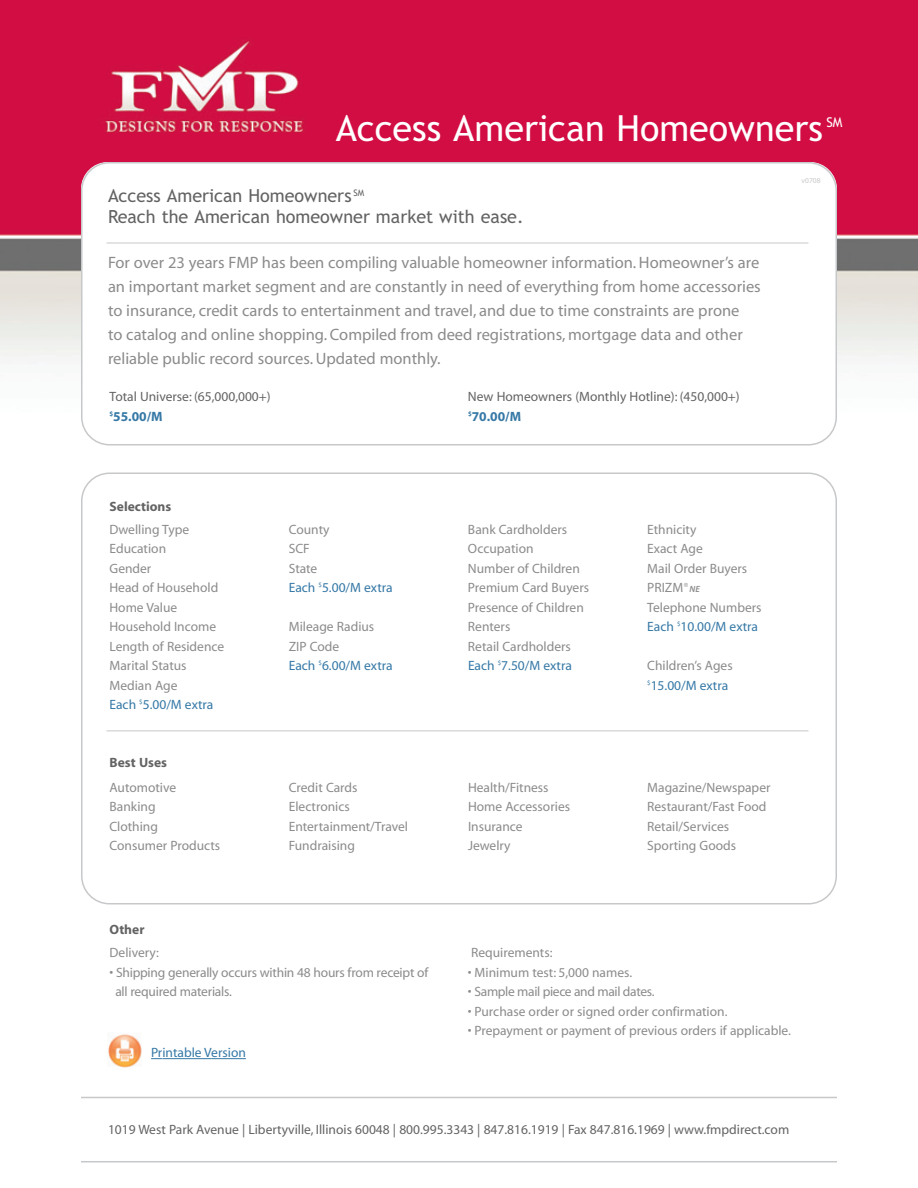
<style>
.page{position:relative;width:918px;height:1188px;background:#fff}
.page>*{position:absolute;margin:0;border:0;box-sizing:border-box;transform-origin:0 0}
.t1{font:36px "Trebuchet MS";color:#fff}
.t2{font:18px/21px "Trebuchet MS";color:#636364}
.t3{font:16.5px/24px "Myriad";color:#8c8b8b}
.t4{font:13.5px/19.5px "Myriad";color:#8c8b8b}
.t5{font:13.5px "Myriad";color:#636364}
.t6{font:13.5px/19.5px "Myriad";color:#3578a6}
.t7{font:13.5px "Myriad";letter-spacing:-.025em;color:#8c8b8b}
.t8{font:700 13.5px "Myriad";color:#636364}
.t9{font:700 13.5px "Myriad Pro";color:#3578a6}
.t10{font:13.5px "Trebuchet MS";color:#fff}
.t11{font:7.5px "Myriad";color:#c7c8ca}
.s1{color:#3578a6}
.s2{color:#8c8b8b}
.s3{font-family:"Myriad Pro";font-weight:600;font-style:italic;font-size:9px}
</style>
<div class="page">
<img style="left:0;top:0;width:918px;height:1163px">
<svg style="left:81px;top:162px;width:756px;height:284px"></svg>
<svg style="left:81px;top:472px;width:756px;height:432px"></svg>
<hr style="left:81px;top:1097px;width:756px;height:1px;background:#c7c8ca">
<hr style="left:81px;top:1161px;width:756px;height:1px;background:#c7c8ca">
<img style="left:107px;top:1033px;width:36px;height:36px">
<svg style="left:151px;top:1058px;width:22px;height:1px"></svg>
<hr style="left:173px;top:1058px;width:32px;height:1px;background:#3578a6">
<hr style="left:211px;top:1058px;width:35px;height:1px;background:#3578a6">
<h1 class="t1" style="left:336px;top:108px;width:489px">Access American Homeowners</h1>
<p class="t10" style="left:826px;top:115px;width:18px">SM</p>
<h2 class="t2" style="left:108px;top:186px;width:417px">Access American Homeowners <sup>SM<br></sup>Reach the American homeowner market with ease.</h2>
<p class="t3" style="left:108px;top:252px;width:654px">For over 23 years FMP has been compiling valuable homeowner information. Homeowner’s are an important market segment and are constantly in need of everything from home accessories to insurance, credit cards to entertainment and travel, and due to time constraints are prone<br>to catalog and online shopping. Compiled from deed registrations, mortgage data and other reliable public record sources. Updated monthly.</p>
<p class="t5" style="left:110px;top:392px;width:163px">Total Universe: (65,000,000+)</p>
<p class="t9" style="left:110px;top:411px;width:55px"><sup>$</sup>55.00/M</p>
<p class="t5" style="left:468px;top:392px;width:273px">New Homeowners (Monthly Hotline): (450,000+)</p>
<p class="t9" style="left:468px;top:411px;width:55px"><sup>$</sup>70.00/M</p>
<p class="t11" style="left:802px;top:178px;width:20px">v0708</p>
<p class="t8" style="left:109px;top:501px;width:63px">Selections</p>
<p class="t4" style="left:110px;top:521px;width:116px">Dwelling Type<br>Education<br>Gender<br>Head of Household<br>Home Value<br>Household Income<br>Length of Residence<br>Marital Status<br>Median Age<br><span class="s1">Each</span> <sup>$</sup><span class="s1">5.00/M extra</span></p>
<p class="t6" style="left:289px;top:521px;width:105px"><span class="s2">County<br>SCF<br>State<br></span>Each <sup>$</sup>5.00/M extra</p>
<p class="t4" style="left:289px;top:618px;width:105px">Mileage Radius<br>ZIP Code<br><span class="s1">Each</span> <sup>$</sup><span class="s1">6.00/M extra</span></p>
<p class="t8" style="left:110px;top:757px;width:59px">Best Uses</p>
<p class="t4" style="left:468px;top:521px;width:123px">Bank Cardholders<br>Occupation<br>Number of Children<br>Premium Card Buyers<br>Presence of Children<br>Renters<br>Retail Cardholders<br><span class="s1">Each</span> <sup>$</sup><span class="s1">7.50/M extra</span></p>
<p class="t4" style="left:647px;top:521px;width:116px">Ethnicity<br>Exact Age<br>Mail Order Buyers<br>PRIZM<sup>®</sup><span class="s3">NE<br></span>Telephone Numbers<br><span class="s1">Each</span> <sup>$</sup><span class="s1">10.00/M extra</span></p>
<p class="t4" style="left:647px;top:657px;width:87px">Children’s Ages <sup>$</sup><span class="s1">15.00/M extra</span></p>
<p class="t4" style="left:109px;top:779px;width:112px">Automotive<br>Banking<br>Clothing<br>Consumer Products</p>
<p class="t4" style="left:289px;top:779px;width:121px">Credit Cards<br>Electronics<br>Entertainment/Travel<br>Fundraising</p>
<p class="t4" style="left:468px;top:779px;width:104px">Health/Fitness<br>Home Accessories<br>Insurance<br>Jewelry</p>
<p class="t4" style="left:647px;top:779px;width:125px">Magazine/Newspaper<br>Restaurant/Fast Food<br>Retail/Services<br>Sporting Goods</p>
<p class="t8" style="left:109px;top:924px;width:36px">Other</p>
<p class="t4" style="left:110px;top:944px;width:51px">Delivery:</p>
<p class="t4" style="left:115px;top:963px;width:315px;text-indent:-6px">• Shipping generally occurs within 48 hours from receipt of all required materials.</p>
<p class="t6" style="left:151px;top:1044px;width:96px">Printable Version</p>
<p class="t4" style="left:471px;top:944px;width:83px">Requirements:</p>
<p class="t4" style="left:468px;top:963px;width:166px">• Minimum test: 5,000 names.</p>
<p class="t7" style="left:468px;top:986px;width:188px">• Sample mail piece and mail dates.</p>
<p class="t4" style="left:468px;top:1002px;width:261px">• Purchase order or signed order confirmation.</p>
<p class="t4" style="left:468px;top:1022px;width:325px">• Prepayment or payment of previous orders if applicable.</p>
<p class="t5" style="left:108px;top:1124px;width:683px">1019 West Park Avenue | Libertyville, Illinois 60048 | 800.995.3343 | 847.816.1919 | Fax 847.816.1969 | www.fmpdirect.com</p>
</div>
